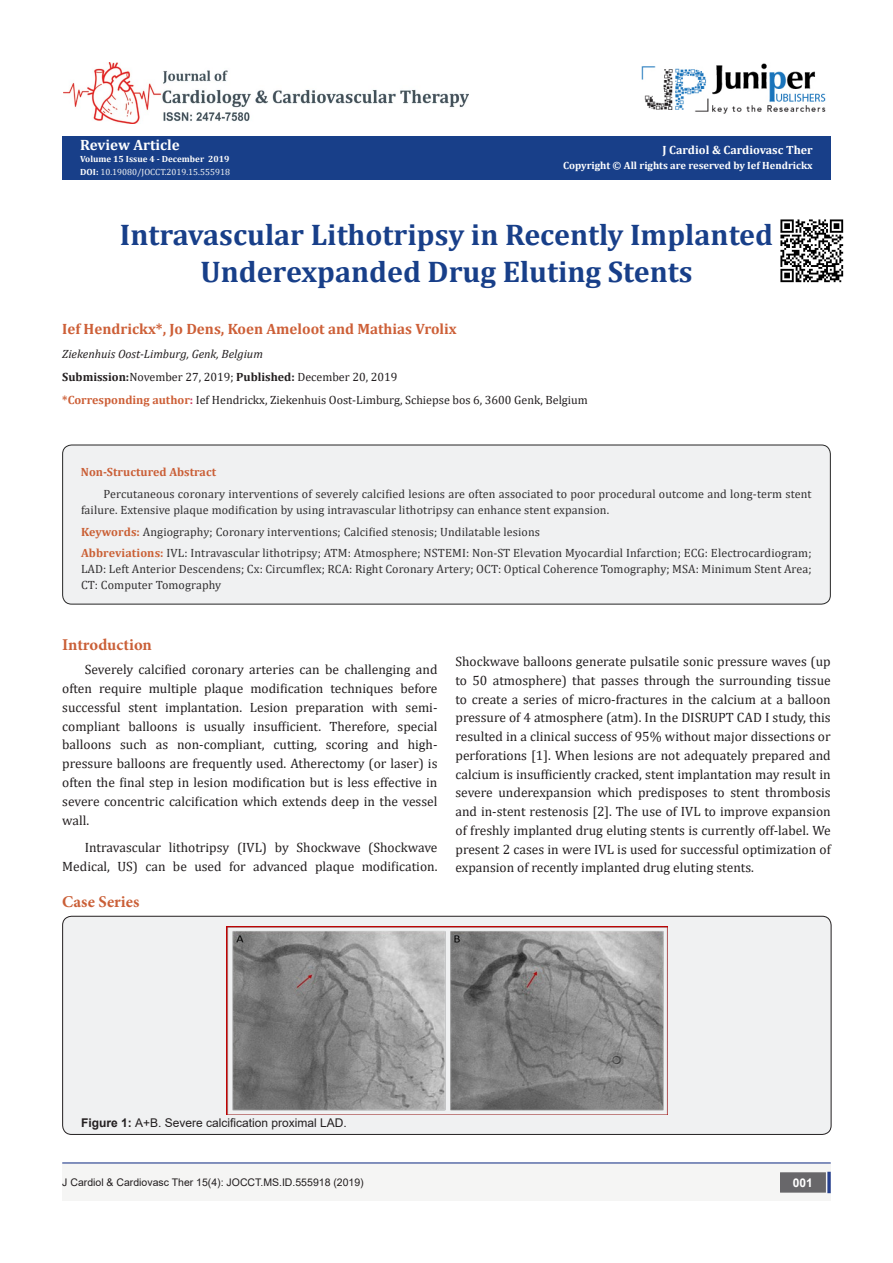
<style>
.page{position:relative;width:893px;height:1263px;background:#fff}
.page>*{position:absolute;margin:0;border:0;box-sizing:border-box;transform-origin:0 0}
.t1{font:700 30px/37.5px "Cambria";color:#183f89;text-align:center}
.t2{font:700 16.5px "Minion Pro";color:#ca5f37}
.t3{font:700 15px "Cambria";color:#cd5f37}
.t4{font:700 15px "Cambria";color:#fff}
.t5{font:13.5px/18.8px "Cambria";color:#231f20;text-align:justify}
.t6{font:12px/15.8px "Cambria";letter-spacing:.01em;color:#312f30}
.t7{font:12px "Cambria";color:#231f20}
.t8{font:12px "Arial";color:#231f20}
.t9{font:italic 12px "Cambria";color:#231f20}
.t10{font:700 12px "Cambria";color:#fff}
.t11{font:700 12px "Cambria";letter-spacing:.005em;color:#ca5f37}
.t12{font:700 12px "Arial";color:#fff}
.t13{font:10.5px "Arial";color:#231f20}
.t14{font:700 10.5px "Cambria";color:#fff}
.t15{font:9px "Cambria";color:#f0f1f2}
.t16{font:700 9px "Cambria";color:#fffefc}
.s1{font-weight:700;color:#fff}
.s2{font-weight:700}
.s3{font-weight:700;color:#cd5f37}
.s4{font-weight:700;color:#cd375f}
.s5{font-weight:700;color:#ca6035}
</style>
<div class="page">
<div style="left:62px;top:136px;width:769px;height:44px;background:#183f89"></div>
<img style="left:641px;top:63px;width:185px;height:51px">
<div style="left:62px;top:1163px;width:769px;height:38px;background:#f5f5f4"></div>
<div style="left:781px;top:1173px;width:44px;height:19px;background:#68676a"></div>
<div style="left:780px;top:1172px;width:46px;height:20px;border:2px solid #68676a"></div>
<svg style="left:827px;top:1172px;width:4px;height:21px"></svg>
<img style="left:63px;top:63px;width:406px;height:60px">
<hr style="left:62px;top:1162px;width:769px;height:1px;background:#253f8e">
<div style="left:63px;top:445px;width:767px;height:159px;background:#f0f1f2;border-radius:9px"></div>
<div style="left:62px;top:445px;width:769px;height:159px;border:1px solid #262626;border-radius:9px"></div>
<div style="left:63px;top:916px;width:768px;height:218px;background:#f0f1f2;border-radius:9px"></div>
<div style="left:62px;top:916px;width:769px;height:219px;border:1px solid #231f20;border-radius:9px"></div>
<img style="left:227px;top:926px;width:440px;height:189px">
<img style="left:780px;top:219px;width:64px;height:64px">
<p class="t4" style="left:80px;top:134px;width:101px">Review Article</p>
<p class="t16" style="left:80px;top:153px;width:151px">Volume 15 Issue 4 - December 2019</p>
<p class="t15" style="left:80px;top:166px;width:151px"><span class="s1">DOI:</span> 10.19080/JOCCT.2019.15.555918</p>
<p class="t10" style="left:663px;top:141px;width:152px">J Cardiol &amp; Cardiovasc Ther</p>
<p class="t14" style="left:563px;top:158px;width:251px">Copyright © All rights are reserved by Ief Hendrickx</p>
<p class="t1" style="left:120px;top:215px;width:655px">Intravascular Lithotripsy in Recently Implanted<br>Underexpanded Drug Eluting Stents</p>
<p class="t3" style="left:62px;top:319px;width:396px">Ief Hendrickx*, Jo Dens, Koen Ameloot and Mathias Vrolix</p>
<p class="t9" style="left:62px;top:345px;width:202px">Ziekenhuis Oost-Limburg, Genk, Belgium</p>
<p class="t7" style="left:62px;top:370px;width:337px"><span class="s2">Submission:</span>November 27, 2019; <span class="s2">Published:</span> December 20, 2019</p>
<p class="t7" style="left:62px;top:393px;width:527px"><span class="s3">*Corresponding author</span><span class="s4">:</span> Ief Hendrickx, Ziekenhuis Oost-Limburg, Schiepse bos 6, 3600 Genk, Belgium</p>
<p class="t11" style="left:81px;top:464px;width:137px">Non-Structured Abstract</p>
<p class="t6" style="left:81px;top:486px;width:732px;text-indent:22px">Percutaneous coronary interventions of severely calcified lesions are often associated to poor procedural outcome and long-term stent failure. Extensive plaque modification by using intravascular lithotripsy can enhance stent expansion.</p>
<p class="t6" style="left:81px;top:524px;width:460px"><span class="s5">Keywords:</span> Angiography; Coronary interventions; Calcified stenosis; Undilatable lesions</p>
<p class="t6" style="left:81px;top:545px;width:732px;text-align:justify"><span class="s5">Abbreviations:</span> IVL: Intravascular lithotripsy; ATM: Atmosphere; NSTEMI: Non-ST Elevation Myocardial Infarction; ECG: Electrocardiogram; LAD: Left Anterior Descendens; Cx: Circumflex; RCA: Right Coronary Artery; OCT: Optical Coherence Tomography; MSA: Minimum Stent Area; CT: Computer Tomography</p>
<p class="t2" style="left:62px;top:633px;width:91px">Introduction</p>
<p class="t5" style="left:62px;top:660px;width:377px;text-indent:22px">Severely calcified coronary arteries can be challenging and often require multiple plaque modification techniques before successful stent implantation. Lesion preparation with semi&shy;compliant balloons is usually insufficient. Therefore, special balloons such as non-compliant, cutting, scoring and high&shy;pressure balloons are frequently used. Atherectomy (or laser) is often the final step in lesion modification but is less effective in severe concentric calcification which extends deep in the vessel wall.</p>
<p class="t5" style="left:62px;top:838px;width:377px;text-align:right">Intravascular lithotripsy (IVL) by Shockwave (Shockwave<br>Medical, US) can be used for advanced plaque modification.</p>
<p class="t2" style="left:62px;top:890px;width:79px">Case Series</p>
<p class="t5" style="left:455px;top:652px;width:377px">Shockwave balloons generate pulsatile sonic pressure waves (up to 50 atmosphere) that passes through the surrounding tissue to create a series of micro-fractures in the calcium at a balloon pressure of 4 atmosphere (atm). In the DISRUPT CAD I study, this resulted in a clinical success of 95% without major dissections or perforations [1]. When lesions are not adequately prepared and calcium is insufficiently cracked, stent implantation may result in severe underexpansion which predisposes to stent thrombosis and in-stent restenosis [2]. The use of IVL to improve expansion of freshly implanted drug eluting stents is currently off-label. We present 2 cases in were IVL is used for successful optimization of expansion of recently implanted drug eluting stents.</p>
<p class="t8" style="left:81px;top:1114px;width:267px"><span class="s2">Figure 1:</span> A+B. Severe calcification proximal LAD.</p>
<p class="t13" style="left:62px;top:1175px;width:303px">J Cardiol &amp; Cardiovasc Ther 15(4): JOCCT.MS.ID.555918 (2019)</p>
<p class="t12" style="left:793px;top:1174px;width:22px">001</p>
</div>
